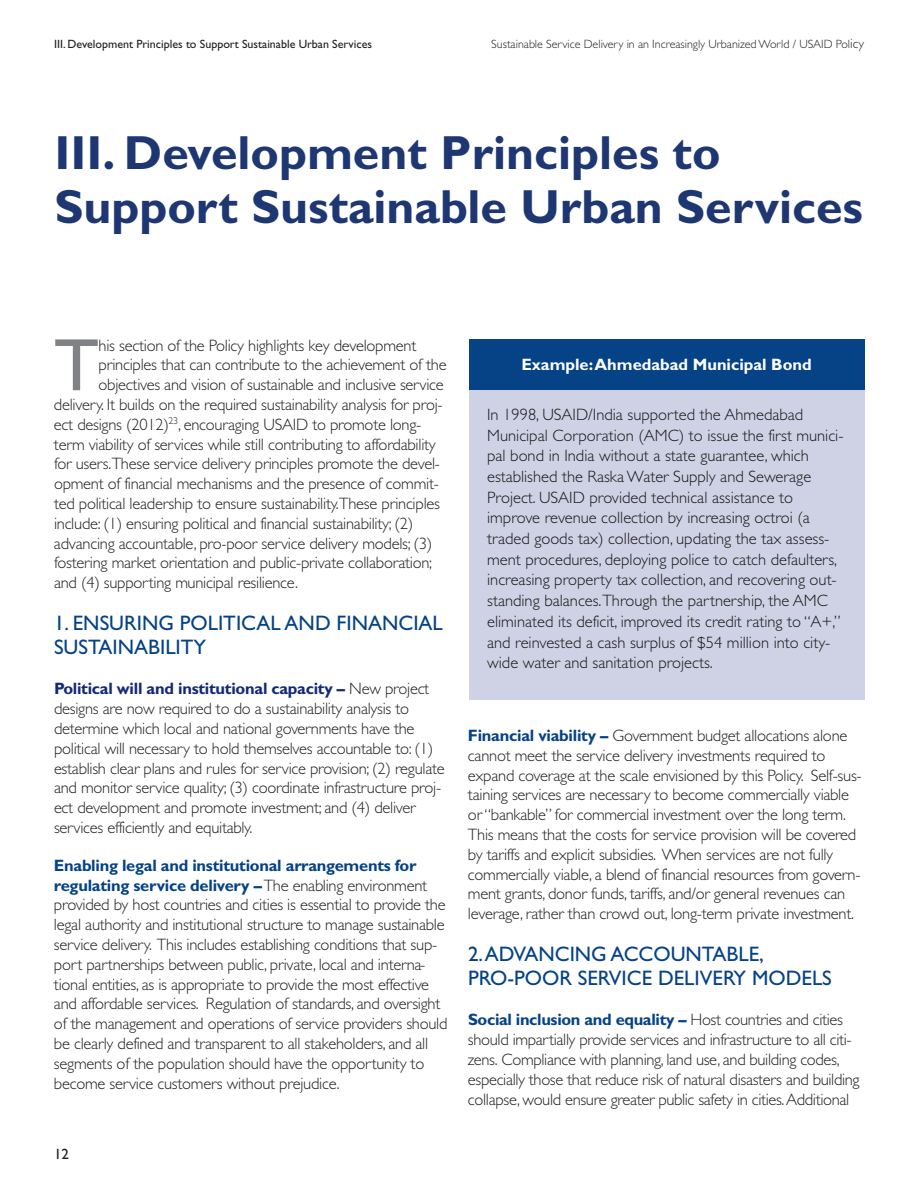
<style>
.page{position:relative;width:918px;height:1188px;background:#fff}
.page>*{position:absolute;margin:0;border:0;box-sizing:border-box;transform-origin:0 0}
.t1{font:74.55px "Gill Sans";color:#808285}
.t2{font:700 48px/54px "Gill Sans";color:#1e3773}
.t3{font:21px/24px "Gill Sans";color:#054286}
.t4{font:300 16.5px/19.8px "Gill Sans";letter-spacing:-.015em;color:#231f20}
.t5{font:300 16.5px/20.7px "Gill Sans";color:#191615}
.t6{font:16.5px "Gill Sans MT Bold OTF";color:#fff}
.t7{font:15px "Gill Sans";color:#231f20}
.t8{font:300 12px "Gill Sans";color:#231f20}
.t9{font:12px "Gill Sans";color:#231f20}
.s1{font-size:13.5px}
.s2{font-weight:700;color:#142975}
.s3{font-weight:700;color:#054286}
</style>
<div class="page">
<div style="left:469px;top:339px;width:396px;height:52px;background:#054286"></div>
<div style="left:469px;top:391px;width:396px;height:309px;background:#cfd2e5"></div>
<p class="t9" style="left:54px;top:40px;width:320px">III. Development Principles to Support Sustainable Urban Services</p>
<p class="t8" style="left:491px;top:40px;width:374px">Sustainable Service Delivery in an Increasingly Urbanized World / USAID Pol<span class="s1">icy</span></p>
<h2 class="t2" style="left:54px;top:125px;width:810px">III. Development Principles to<br>Support Sustainable Urban Services</h2>
<h1 class="t1" style="left:54px;top:337px;width:47px">T</h1>
<p class="t4" style="left:99px;top:337px;width:319px">his section of the Policy highlights key development</p>
<p class="t4" style="left:99px;top:357px;width:350px">principles that can contribute to the achievement of the</p>
<p class="t4" style="left:99px;top:376px;width:347px">objectives and vision of sustainable and inclusive service</p>
<p class="t4" style="left:54px;top:396px;width:390px">delivery. It builds on the required sustainability analysis for proj-</p>
<p class="t4" style="left:54px;top:416px;width:369px">ect designs (2012)<sup>23</sup>, encouraging USAID to promote long-</p>
<p class="t4" style="left:54px;top:436px;width:383px">term viability of services while still contributing to affordability</p>
<p class="t4" style="left:54px;top:456px;width:388px">for users.These service delivery principles promote the devel-</p>
<p class="t4" style="left:54px;top:475px;width:386px">opment of financial mechanisms and the presence of commit-</p>
<p class="t4" style="left:54px;top:495px;width:388px">ted political leadership to ensure sustainability.These principles</p>
<p class="t4" style="left:54px;top:515px;width:361px">include: (1) ensuring political and financial sustainability; (2)</p>
<p class="t4" style="left:54px;top:535px;width:380px">advancing accountable, pro-poor service delivery models; (3)</p>
<p class="t4" style="left:54px;top:555px;width:380px">fostering market orientation and public-private collaboration;</p>
<p class="t4" style="left:54px;top:574px;width:246px">and (4) supporting municipal resilience.</p>
<p class="t3" style="left:54px;top:613px;width:390px">1. ENSURING POLITICAL AND FINANCIAL<br>SUSTAINABILITY</p>
<p class="t4" style="left:54px;top:680px;width:392px"><span class="s2">Political will and institutional capacity –</span> New project designs are now required to do a sustainability analysis to determine which local and national governments have the political will necessary to hold themselves accountable to: (1) establish clear plans and rules for service provision; (2) regulate and monitor service quality; (3) coordinate infrastructure proj&shy;ect development and promote investment; and (4) deliver services efficiently and equitably.</p>
<p class="t4" style="left:54px;top:857px;width:395px"><span class="s3">Enabling legal and institutional arrangements for regulating service delivery –</span>The enabling environment provided by host countries and cities is essential to provide the legal authority and institutional structure to manage sustainable service delivery. This includes establishing conditions that sup&shy;port partnerships between public, private, local and interna&shy;tional entities, as is appropriate to provide the most effective and affordable services. Regulation of standards, and oversight of the management and operations of service providers should be clearly defined and transparent to all stakeholders, and all segments of the population should have the opportunity to become service customers without prejudice.</p>
<p class="t7" style="left:54px;top:1148px;width:16px">12</p>
<p class="t6" style="left:521px;top:354px;width:292px">Example:Ahmedabad Municipal Bond</p>
<p class="t5" style="left:487px;top:405px;width:358px">In 1998, USAID/India supported the Ahmedabad Municipal Corporation (AMC) to issue the first munici&shy;pal bond in India without a state guarantee, which established the Raska Water Supply and Sewerage Project. USAID provided technical assistance to improve revenue collection by increasing octroi (a traded goods tax) collection, updating the tax assess&shy;ment procedures, deploying police to catch defaulters, increasing property tax collection, and recovering out&shy;standing balances.Through the partnership, the AMC eliminated its deficit, improved its credit rating to “A+,” and reinvested a cash surplus of $54 million into city&shy;wide water and sanitation projects.</p>
<p class="t4" style="left:468px;top:727px;width:395px"><span class="s3">Financial viability –</span> Government budget allocations alone cannot meet the service delivery investments required to expand coverage at the scale envisioned by this Policy. Self-sus&shy;taining services are necessary to become commercially viable or “bankable” for commercial investment over the long term.<br>This means that the costs for service provision will be covered by tariffs and explicit subsidies. When services are not fully commercially viable, a blend of financial resources from govern&shy;ment grants, donor funds, tariffs, and/or general revenues can leverage, rather than crowd out, long-term private investment.</p>
<p class="t3" style="left:468px;top:944px;width:365px">2.ADVANCING ACCOUNTABLE,<br>PRO-POOR SERVICE DELIVERY MODELS</p>
<p class="t4" style="left:468px;top:1011px;width:393px"><span class="s3">Social inclusion and equality –</span> Host countries and cities should impartially provide services and infrastructure to all citi&shy;zens. Compliance with planning, land use, and building codes, especially those that reduce risk of natural disasters and building collapse, would ensure greater public safety in cities.Additional</p>
</div>
